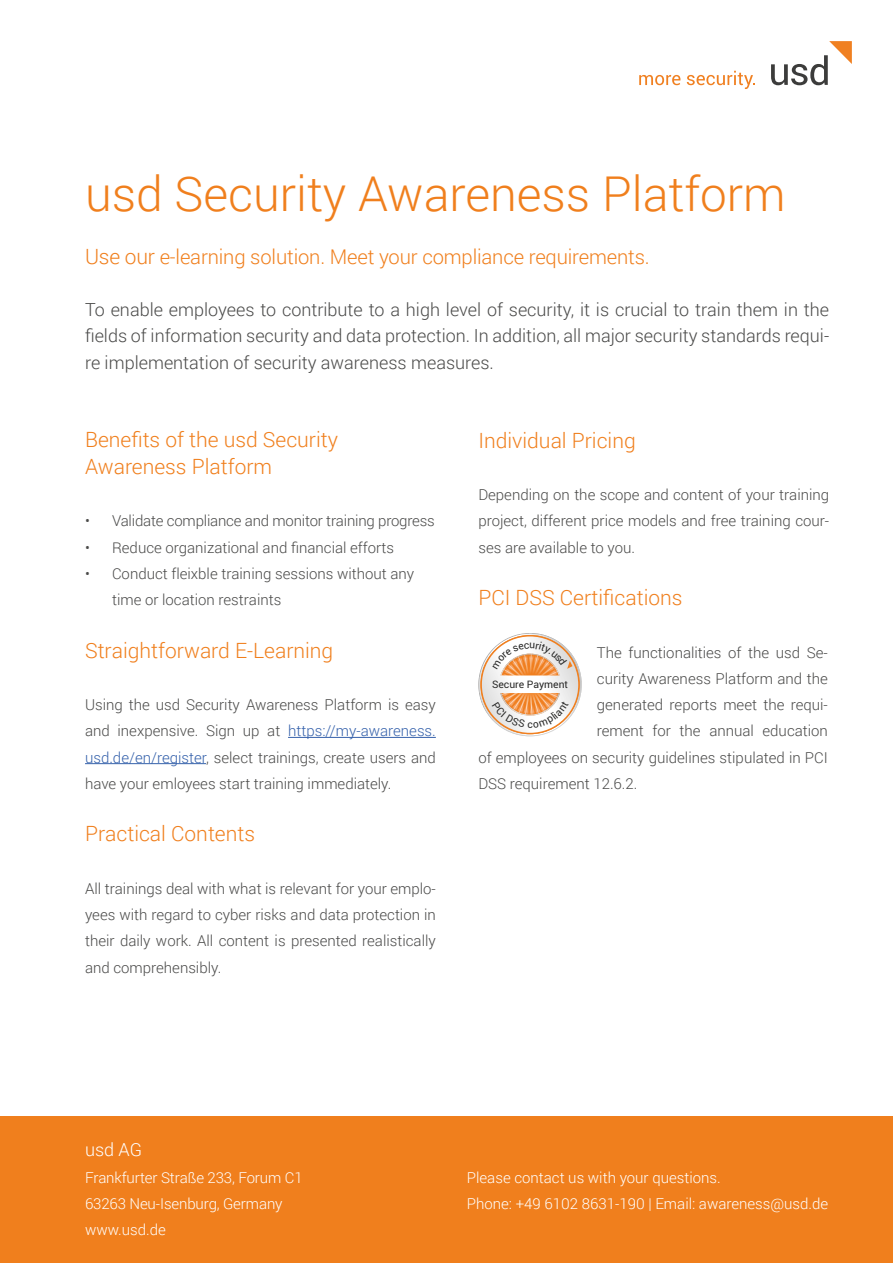
<style>
.page{position:relative;width:893px;height:1263px;background:#fff}
.page>*{position:absolute;margin:0;border:0;box-sizing:border-box;transform-origin:0 0}
.t1{font:300 48px "Roboto";color:#f07f1d}
.t2{font:300 21px/26.2px "Roboto";color:#f07f1d}
.t3{font:300 20.25px "Roboto";letter-spacing:-.01em;color:#f07f1d}
.t4{font:300 18px/26.2px "Roboto";color:#4a4a49;text-align:justify}
.t5{font:300 18px "Roboto";color:#fff}
.t6{font:300 15px/26.2px "Roboto";color:#4a4a49;text-align:justify}
.t7{font:300 15px/26.2px "Roboto";color:#fff}
.t8{font:10.35px "Roboto";color:#282827}
.s1{font-size:21px}
.s2{color:#3561ab}
</style>
<div class="page">
<svg style="left:771px;top:41px;width:81px;height:44px"></svg>
<svg style="left:639px;top:75px;width:41px;height:10px"></svg>
<svg style="left:687px;top:71px;width:68px;height:18px"></svg>
<hr style="left:288px;top:737px;width:148px;height:1px;background:#3561ab">
<hr style="left:85px;top:763px;width:121px;height:1px;background:#3561ab">
<div style="left:0;top:1116px;width:893px;height:147px;background:#f07f1d"></div>
<svg style="left:478px;top:633px;width:104px;height:103px"></svg>
<h1 class="t1" style="left:85px;top:161px;width:702px">usd Security Awareness Platform</h1>
<h3 class="t3" style="left:85px;top:242px;width:566px"><span class="s1">Use our</span> e-learning solution. Meet your compliance requirements.</h3>
<p class="t4" style="left:85px;top:296px;width:746px">To enable employees to contribute to a high level of security, it is crucial to train them in the fields of information security and data protection. In addition, all major security standards requi&shy;re implementation of security awareness measures.</p>
<h2 class="t2" style="left:85px;top:426px;width:255px">Benefits of the usd Security<br>Awareness Platform</h2>
<p class="t6" style="left:85px;top:507px;width:351px">• Validate compliance and monitor training progress</p>
<p class="t6" style="left:85px;top:534px;width:310px">• Reduce organizational and financial efforts</p>
<p class="t6" style="left:112px;top:560px;width:304px;text-indent:-27px">• Conduct fleixble training sessions without any time or location restraints</p>
<h2 class="t2" style="left:85px;top:636px;width:250px">Straightforward E-Learning</h2>
<p class="t6" style="left:85px;top:691px;width:352px">Using the usd Security Awareness Platform is easy and inexpensive. Sign up at <span class="s2">https://my-awareness. usd.de/en/register</span>, select trainings, create users and have your emloyees start training immediately.</p>
<h2 class="t2" style="left:85px;top:820px;width:172px">Practical Contents</h2>
<p class="t6" style="left:85px;top:875px;width:352px">All trainings deal with what is relevant for your emplo&shy;yees with regard to cyber risks and data protection in their daily work. All content is presented realistically and comprehensibly.</p>
<h2 class="t2" style="left:478px;top:426px;width:159px">Individual Pricing</h2>
<p class="t6" style="left:478px;top:481px;width:352px">Depending on the scope and content of your training project, different price models and free training cour&shy;ses are available to you.</p>
<h2 class="t2" style="left:478px;top:584px;width:206px">PCI DSS Certifications</h2>
<p class="t6" style="left:597px;top:639px;width:232px">The functionalities of the usd Se-</p>
<p class="t6" style="left:597px;top:665px;width:233px">curity Awareness Platform and the</p>
<p class="t6" style="left:597px;top:691px;width:232px">generated reports meet the requi-</p>
<p class="t6" style="left:597px;top:717px;width:233px">rement for the annual education</p>
<p class="t6" style="left:478px;top:744px;width:351px">of employees on security guidelines stipulated in PCI</p>
<p class="t6" style="left:478px;top:770px;width:161px">DSS requirement 12.6.2.</p>
<p class="t8" style="left:492px;top:677px;width:78px">Secure Payment</p>
<p class="t5" style="left:85px;top:1137px;width:59px">usd AG</p>
<p class="t7" style="left:85px;top:1164px;width:219px">Frankfurter Straße 233, Forum C1<br>63263 Neu-Isenburg, Germany www.usd.de</p>
<p class="t7" style="left:467px;top:1164px;width:363px">Please contact us with your questions.<br>Phone: +49 6102 8631-190 | Email: awareness@usd.de</p>
</div>
